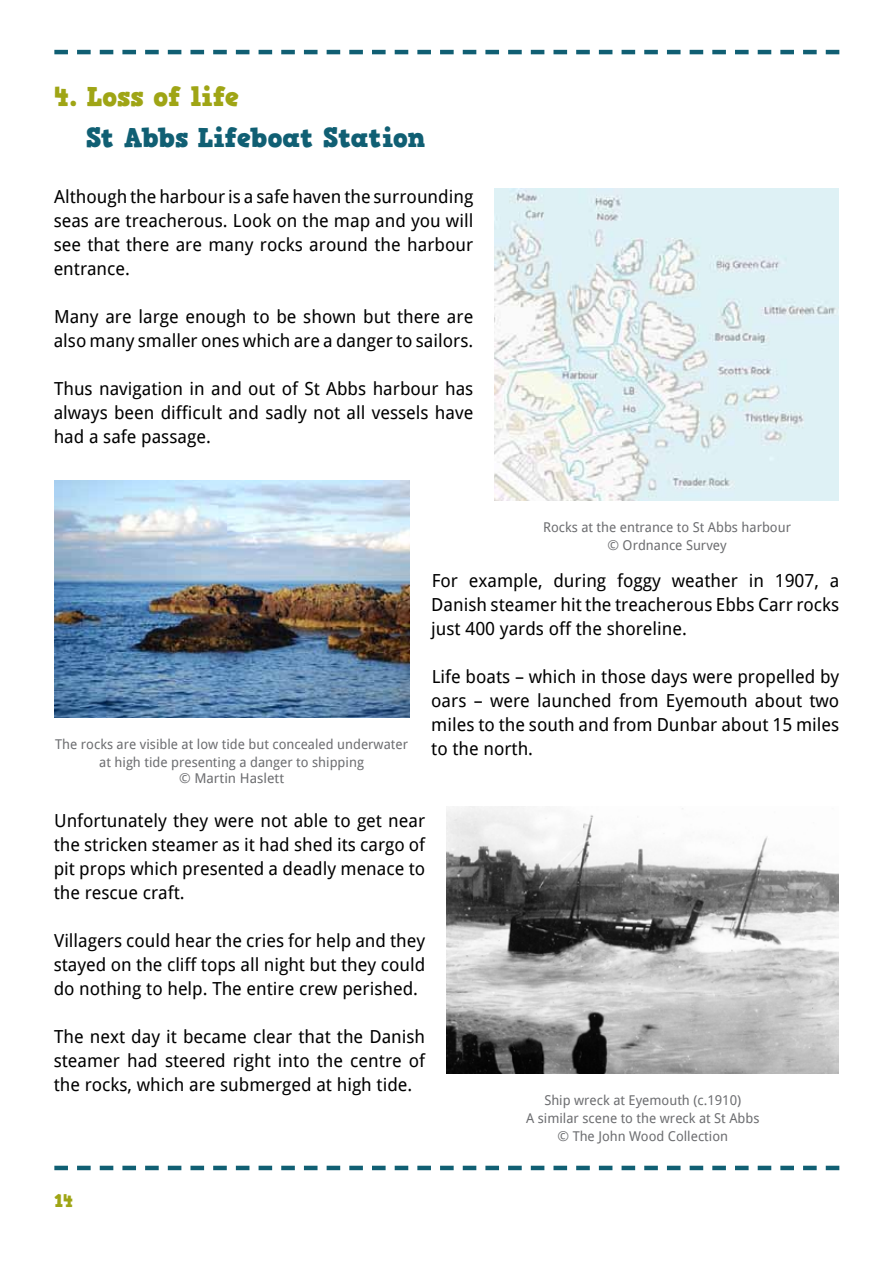
<style>
.page{position:relative;width:893px;height:1263px;background:#fff}
.page>*{position:absolute;margin:0;border:0;box-sizing:border-box;transform-origin:0 0}
.t1{font:27px "HVD Comic Serif Pro";color:#105f73}
.t2{font:27px "HVD Comic Serif Pro";color:#9fa515}
.t3{font:18px/24px "Droid Sans";color:#000;text-align:justify}
.t4{font:18px "HVD Comic Serif Pro";color:#9fa515}
.t5{font:13.5px/18px "Droid Sans";color:#6d6e71;text-align:center}
.t6{font:13.5px "Droid Sans";color:#6d6e71;scale:1.04 1}
</style>
<div class="page">
<svg style="left:54px;top:50px;width:785px;height:4px"></svg>
<svg style="left:54px;top:1166px;width:785px;height:4px"></svg>
<img style="left:446px;top:806px;width:393px;height:267px">
<img style="left:495px;top:189px;width:344px;height:311px">
<img style="left:54px;top:480px;width:356px;height:238px">
<h1 class="t2" style="left:54px;top:76px;width:187px">4. Loss of life</h1>
<h1 class="t1" style="left:86px;top:116px;width:340px">St Abbs Lifeboat Station</h1>
<p class="t3" style="left:54px;top:185px;width:421px">Although the harbour is a safe haven the surrounding seas are treacherous. Look on the map and you will see that there are many rocks around the harbour entrance.</p>
<p class="t3" style="left:54px;top:305px;width:421px">Many are large enough to be shown but there are also many smaller ones which are a danger to sailors.</p>
<p class="t3" style="left:54px;top:377px;width:421px">Thus navigation in and out of St Abbs harbour has always been difficult and sadly not all vessels have had a safe passage.</p>
<p class="t5" style="left:543px;top:518px;width:250px">Rocks at the entrance to St Abbs harbour © Ordnance Survey</p>
<p class="t5" style="left:55px;top:736px;width:354px">The rocks are visible at low tide but concealed underwater at high tide presenting a danger to shipping</p>
<p class="t6" style="left:179px;top:771px;width:103px">© Martin Haslett</p>
<p class="t3" style="left:431px;top:569px;width:410px">For example, during foggy weather in 1907, a Danish steamer hit the treacherous Ebbs Carr rocks just 400 yards off the shoreline.</p>
<p class="t3" style="left:431px;top:665px;width:410px">Life boats – which in those days were propelled by oars – were launched from Eyemouth about two miles to the south and from Dunbar about 15 miles to the north.</p>
<p class="t3" style="left:54px;top:809px;width:373px">Unfortunately they were not able to get near the stricken steamer as it had shed its cargo of pit props which presented a deadly menace to the rescue craft.</p>
<p class="t3" style="left:54px;top:929px;width:373px">Villagers could hear the cries for help and they stayed on the cliff tops all night but they could do nothing to help. The entire crew perished.</p>
<p class="t3" style="left:54px;top:1025px;width:373px">The next day it became clear that the Danish steamer had steered right into the centre of the rocks, which are submerged at high tide.</p>
<p class="t4" style="left:54px;top:1187px;width:21px">14</p>
<p class="t5" style="left:526px;top:1091px;width:235px">Ship wreck at Eyemouth (c.1910)<br>A similar scene to the wreck at St Abbs © The John Wood Collection</p>
</div>
